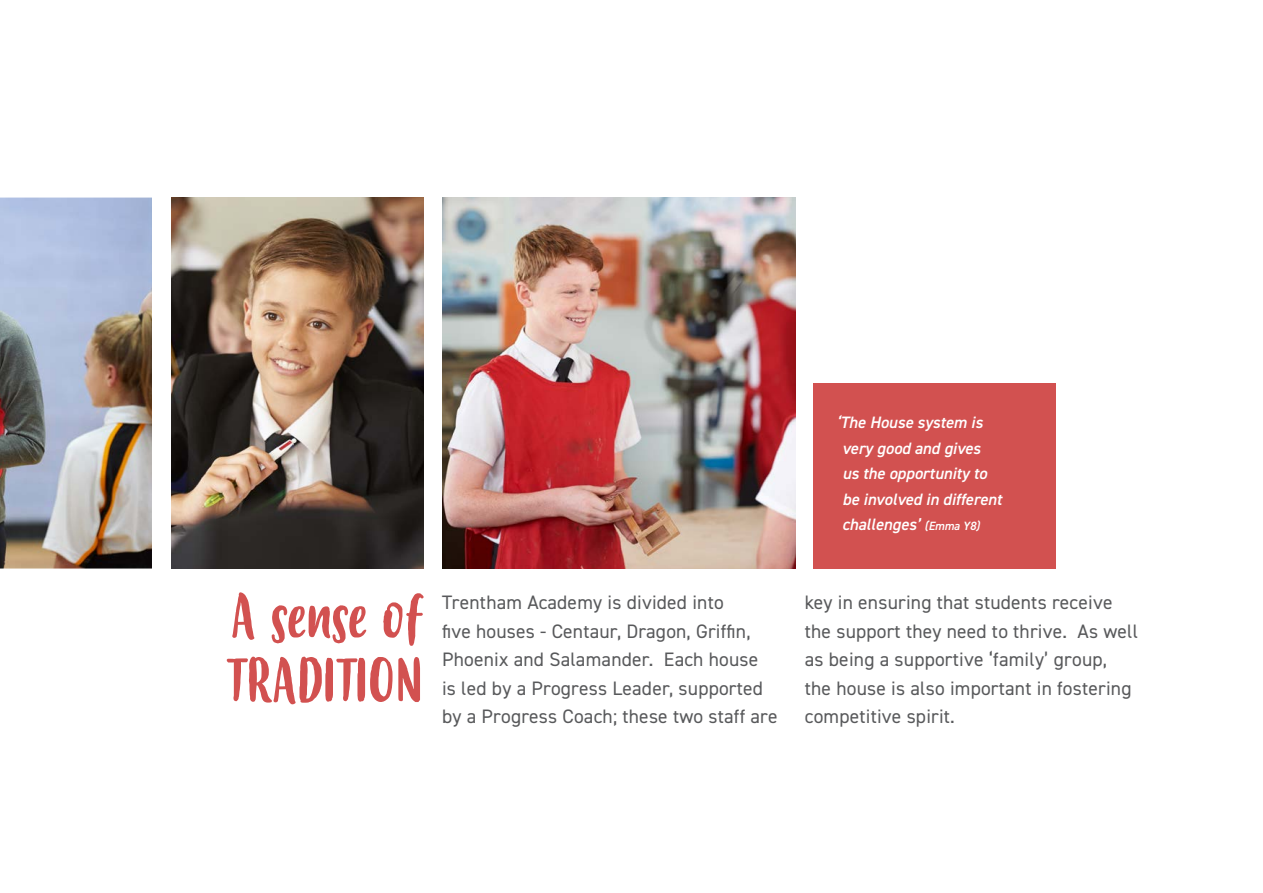
<style>
.page{position:relative;width:1263px;height:893px;background:#fff}
.page>*{position:absolute;margin:0;border:0;box-sizing:border-box;transform-origin:0 0}
.t1{font:60px/64.5px "Budidaya";color:#d25150}
.t2{font:19.5px/28.5px "DIN2014";letter-spacing:.01em;color:#58595b}
.t3{font:italic 600 16.5px/25.5px "DIN2014";color:#fff}
.s1{font-size:12px}
</style>
<div class="page">
<img style="left:0;top:197px;width:174px;height:372px">
<img style="left:172px;top:198px;width:252px;height:370px">
<img style="left:442px;top:198px;width:353px;height:370px">
<div style="left:813px;top:383px;width:243px;height:185px;background:#d25150"></div>
<p class="t3" style="left:842px;top:409px;width:161px;text-indent:-6px">‘The House system is very good and gives<br>us the opportunity to be involved in different challenges’ <span class="s1">(Emma Y8)</span></p>
<h1 class="t1" style="left:227px;top:586px;width:198px">A sense of<br>TRADITION</h1>
<p class="t2" style="left:442px;top:588px;width:337px">Trentham Academy is divided into<br>five houses - Centaur, Dragon, Griffin, Phoenix and Salamander. Each house<br>is led by a Progress Leader, supported by a Progress Coach; these two staff are</p>
<p class="t2" style="left:805px;top:588px;width:335px">key in ensuring that students receive the support they need to thrive. As well as being a supportive ‘family’ group, the house is also important in fostering competitive spirit.</p>
</div>
